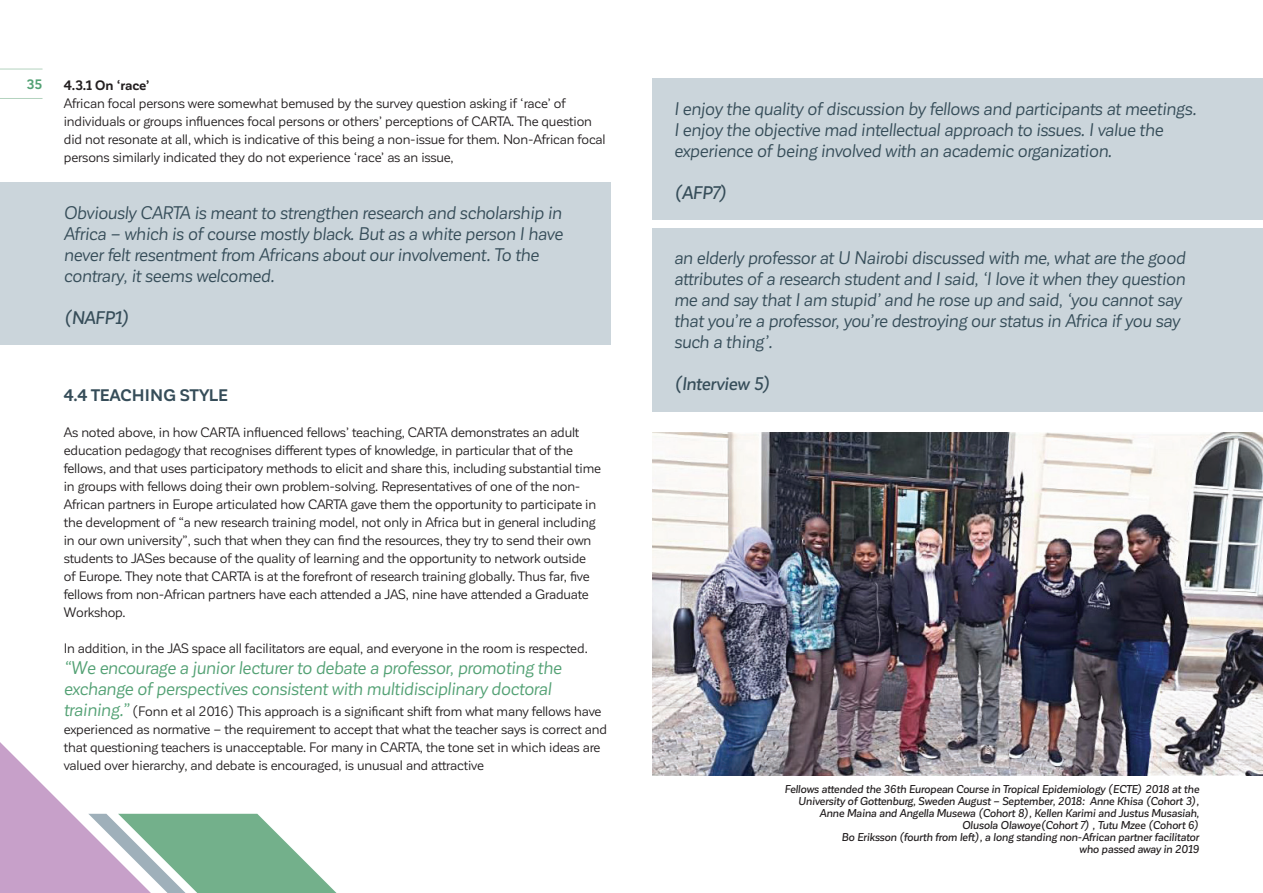
<style>
.page{position:relative;width:1263px;height:893px;background:#fff}
.page>*{position:absolute;margin:0;border:0;box-sizing:border-box;transform-origin:0 0}
.t1{font:italic 18px/21px "Corporative Sans";letter-spacing:-.01em;color:#364d59}
.t2{font:italic 18px/21px "Corporative Sans";letter-spacing:-.01em;color:#53a174}
.t3{font:italic 500 18px "Corporative Sans";letter-spacing:-.01em;color:#364d59}
.t4{font:700 16.5px "Corporative Sans";letter-spacing:-.005em;color:#364d59}
.t5{font:13.5px/18px "Corporative Sans";letter-spacing:-.01em;color:#231f20}
.t6{font:700 13.5px "Corporative Sans";letter-spacing:-.01em;color:#231f20}
.t7{font:700 13.5px "Corporative Sans";color:#53a174}
.t8{font:italic 500 11.25px/12px "Corporative Sans";letter-spacing:-.01em;color:#231f20;text-align:right}
.s1{font-style:italic;font-size:18px;color:#53a174}
</style>
<div class="page">
<hr style="left:0;top:69px;width:43px;height:1px;background:#b4d3bf">
<hr style="left:0;top:98px;width:43px;height:1px;background:#b4d3bf">
<img style="left:653px;top:433px;width:610px;height:343px">
<div style="left:0;top:183px;width:610px;height:162px;background:#cbd5db"></div>
<div style="left:653px;top:79px;width:610px;height:141px;background:#cbd5db"></div>
<div style="left:653px;top:228px;width:610px;height:183px;background:#cbd5db"></div>
<svg style="left:0;top:742px;width:336px;height:151px"></svg>
<p class="t7" style="left:27px;top:77px;width:17px">35</p>
<p class="t6" style="left:64px;top:78px;width:87px">4.3.1 On ‘race’</p>
<p class="t5" style="left:64px;top:94px;width:543px">African focal persons were somewhat bemused by the survey question asking if ‘race’ of individuals or groups influences focal persons or others’ perceptions of CARTA. The question did not resonate at all, which is indicative of this being a non-issue for them. Non-African focal persons similarly indicated they do not experience ‘race’ as an issue,</p>
<h1 class="t1" style="left:64px;top:202px;width:501px">Obviously CARTA is meant to strengthen research and scholarship in Africa – which is of course mostly black. But as a white person I have never felt resentment from Africans about our involvement. To the contrary, it seems welcomed.</h1>
<h1 class="t3" style="left:64px;top:308px;width:68px">(NAFP1)</h1>
<p class="t4" style="left:64px;top:386px;width:166px">4.4 TEACHING STYLE</p>
<p class="t5" style="left:64px;top:423px;width:539px">As noted above, in how CARTA influenced fellows’ teaching, CARTA demonstrates an adult education pedagogy that recognises different types of knowledge, in particular that of the fellows, and that uses participatory methods to elicit and share this, including substantial time in groups with fellows doing their own problem-solving. Representatives of one of the non-African partners in Europe articulated how CARTA gave them the opportunity to participate in the development of “a new research training model, not only in Africa but in general including in our own university”, such that when they can find the resources, they try to send their own students to JASes because of the quality of learning and the opportunity to network outside of Europe. They note that CARTA is at the forefront of research training globally. Thus far, five fellows from non-African partners have each attended a JAS, nine have attended a Graduate Workshop.</p>
<p class="t5" style="left:64px;top:639px;width:525px">In addition, in the JAS space all facilitators are equal, and everyone in the room is respected.</p>
<h1 class="t2" style="left:64px;top:657px;width:499px">“We encourage a junior lecturer to debate a professor, promoting the exchange of perspectives consistent with multidisciplinary doctoral</h1>
<p class="t5" style="left:64px;top:702px;width:545px"><span class="s1">training.”</span> (Fonn et al 2016) This approach is a significant shift from what many fellows have experienced as normative – the requirement to accept that what the teacher says is correct and that questioning teachers is unacceptable. For many in CARTA, the tone set in which ideas are valued over hierarchy, and debate is encouraged, is unusual and attractive</p>
<h1 class="t1" style="left:674px;top:98px;width:524px">I enjoy the quality of discussion by fellows and participants at meetings.<br>I enjoy the objective mad intellectual approach to issues. I value the experience of being involved with an academic organization.</h1>
<h1 class="t3" style="left:674px;top:183px;width:55px">(AFP7)</h1>
<p class="t1" style="left:674px;top:248px;width:513px">an elderly professor at U Nairobi discussed with me, what are the good attributes of a research student and I said, ‘I love it when they question me and say that I am stupid’ and he rose up and said, ‘you cannot say that you’re a professor, you’re destroying our status in Africa if you say such a thing’.</p>
<h1 class="t3" style="left:674px;top:374px;width:99px">(Interview 5)</h1>
<p class="t8" style="left:784px;top:783px;width:416px">Fellows attended the 36th European Course in Tropical Epidemiology (ECTE) 2018 at the University of Gottenburg, Sweden August – September, 2018: Anne Khisa (Cohort 3), Anne Maina and Angella Musewa (Cohort 8), Kellen Karimi and Justus Musasiah, Olusola Olawoye(Cohort 7) , Tutu Mzee (Cohort 6)<br>Bo Eriksson (fourth from left), a long standing non-African partner facilitator<br>who passed away in 2019</p>
</div>
